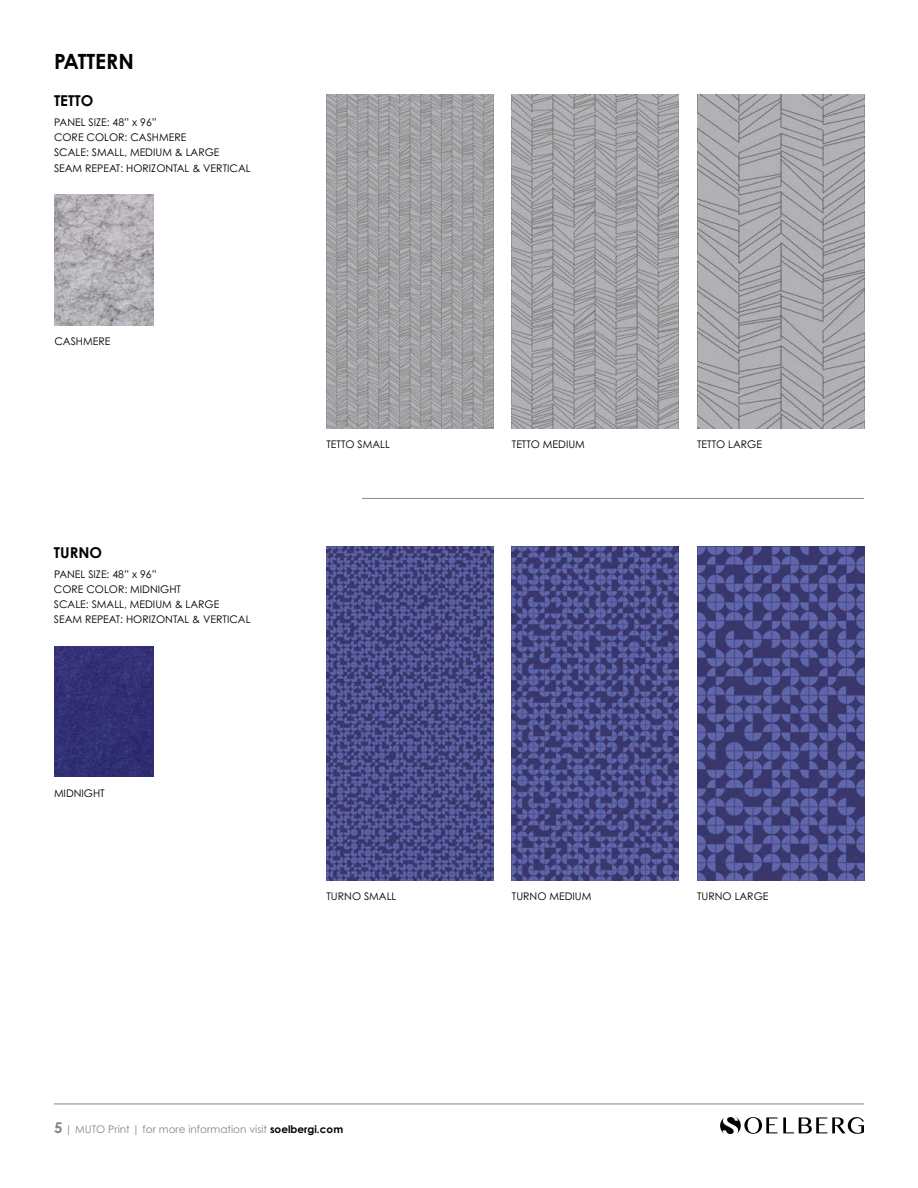
<style>
.page{position:relative;width:918px;height:1188px;background:#fff}
.page>*{position:absolute;margin:0;border:0;box-sizing:border-box;transform-origin:0 0}
.t1{font:700 21px "Century Gothic Std";color:#000}
.t2{font:700 15px "Century Gothic Std";color:#000}
.t3{font:10.5px "Century Gothic Std";color:#000}
.t4{font:10.5px "Century Gothic Std";color:#848688}
.s1{font-weight:700;font-size:15px}
.s2{font-weight:700;color:#000}
</style>
<div class="page">
<hr style="left:54px;top:1104px;width:810px;height:1px;background:#848688">
<svg style="left:783px;top:1117px;width:81px;height:17px"></svg>
<svg style="left:720px;top:1117px;width:57px;height:17px"></svg>
<img style="left:327px;top:95px;width:166px;height:333px">
<img style="left:327px;top:546px;width:166px;height:334px">
<img style="left:512px;top:95px;width:167px;height:333px">
<img style="left:512px;top:546px;width:167px;height:334px">
<img style="left:697px;top:95px;width:167px;height:333px">
<img style="left:697px;top:546px;width:167px;height:334px">
<hr style="left:362px;top:498px;width:502px;height:1px;background:#848688">
<img style="left:54px;top:646px;width:99px;height:131px">
<img style="left:54px;top:194px;width:99px;height:131px">
<h1 class="t1" style="left:54px;top:49px;width:81px">PATTERN</h1>
<h2 class="t2" style="left:54px;top:91px;width:41px">TETTO</h2>
<p class="t3" style="left:54px;top:116px;width:104px">PANEL SIZE: 48” x 96”</p>
<p class="t3" style="left:54px;top:131px;width:134px">CORE COLOR: CASHMERE</p>
<p class="t3" style="left:54px;top:146px;width:167px">SCALE: SMALL, MEDIUM &amp; LARGE</p>
<p class="t3" style="left:54px;top:161px;width:198px">SEAM REPEAT: HORIZONTAL &amp; VERTICAL</p>
<p class="t3" style="left:54px;top:335px;width:57px">CASHMERE</p>
<h2 class="t2" style="left:54px;top:543px;width:50px">TURNO</h2>
<p class="t3" style="left:54px;top:567px;width:104px">PANEL SIZE: 48” x 96”</p>
<p class="t3" style="left:54px;top:583px;width:129px">CORE COLOR: MIDNIGHT</p>
<p class="t3" style="left:54px;top:598px;width:167px">SCALE: SMALL, MEDIUM &amp; LARGE</p>
<p class="t3" style="left:54px;top:613px;width:198px">SEAM REPEAT: HORIZONTAL &amp; VERTICAL</p>
<p class="t3" style="left:54px;top:787px;width:52px">MIDNIGHT</p>
<p class="t3" style="left:327px;top:438px;width:65px">TETTO SMALL</p>
<p class="t3" style="left:327px;top:890px;width:71px">TURNO SMALL</p>
<p class="t4" style="left:54px;top:1123px;width:291px"><span class="s1">5</span> | MUTO Print | for more information visit <span class="s2">soelbergi.com</span></p>
<p class="t3" style="left:512px;top:438px;width:75px">TETTO MEDIUM</p>
<p class="t3" style="left:697px;top:438px;width:66px">TETTO LARGE</p>
<p class="t3" style="left:512px;top:890px;width:81px">TURNO MEDIUM</p>
<p class="t3" style="left:697px;top:890px;width:73px">TURNO LARGE</p>
</div>
